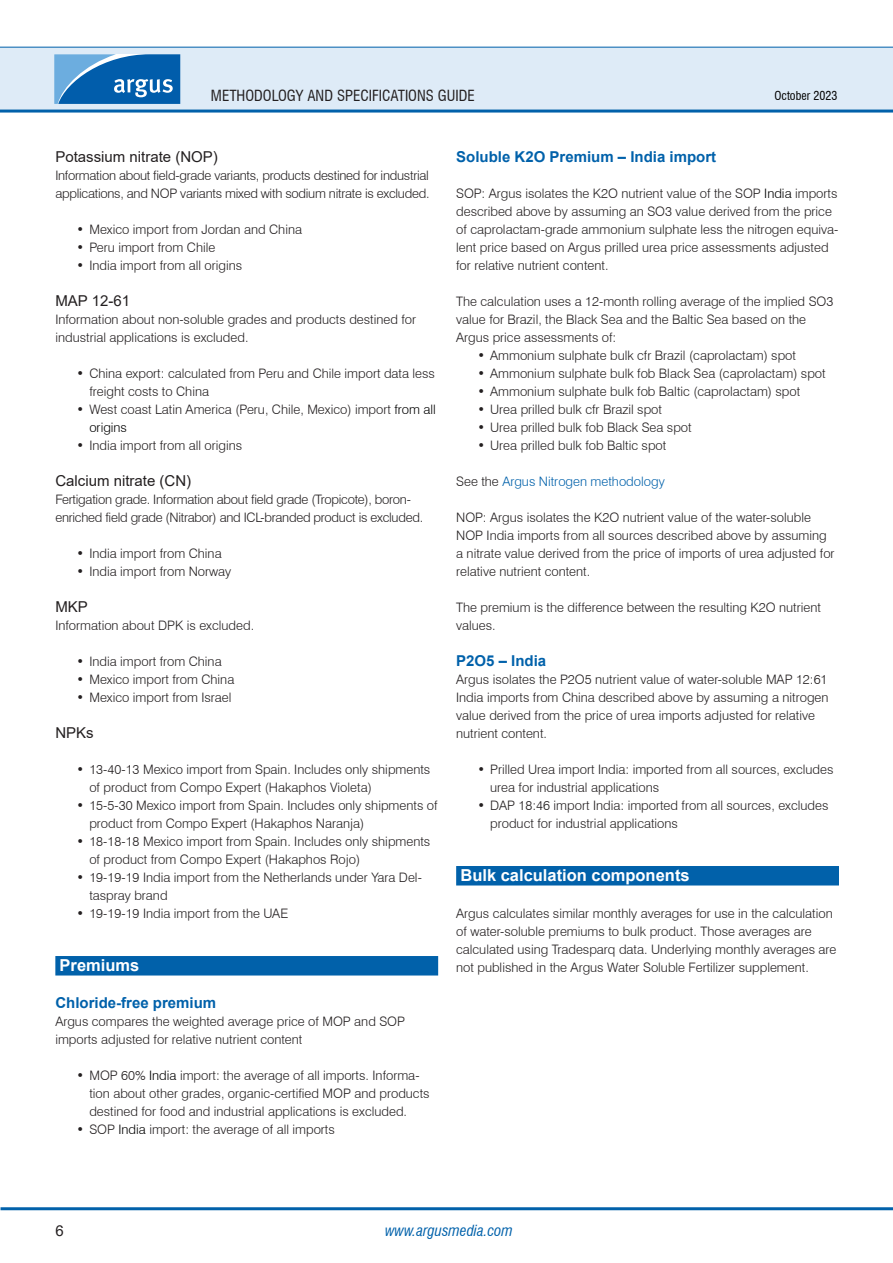
<style>
.page{position:relative;width:893px;height:1263px;background:#fff}
.page>*{position:absolute;margin:0;border:0;box-sizing:border-box;transform-origin:0 0}
.H1_-_Section_header{font:700 16.5px "Arial";color:#fff}
.H2_-_Bold_headline{font:700 15px "Arial";color:#0161aa}
.H3_-_headline__no_bo{font:15px "Arial";color:#231f20}
.t1{font:condensed 15px "Swiss 721 BT";color:#231f20}
.t2{font:italic condensed 15px "Swiss 721 BT";color:#0161aa}
.B2_-_Bullet_text{font:300 13.05px/18px "Swiss 721 BT";color:#231f20}
.P1_-_Body_Text{font:300 13.05px/18px "Swiss 721 BT";color:#231f20}
.P1_-_Body_Text-2{font:300 13.05px/18px "Swiss 721 BT";letter-spacing:-.02em;color:#231f20}
.P1_-_Body_Text-3{font:300 13.05px "Swiss 721 BT";color:#0161aa}
.t3{font:condensed 12px "Swiss 721 BT";color:#000}
.s1{color:#000}
.s2{color:#231f20}
</style>
<div class="page">
<div style="left:0;top:47px;width:893px;height:64px;background:#deebf7"></div>
<hr style="left:0;top:110px;width:893px;height:3px;background:#0161aa">
<hr style="left:0;top:47px;width:893px;height:1px;background:#0161aa">
<hr style="left:1px;top:1207px;width:892px;height:3px;background:#0161aa">
<svg style="left:54px;top:54px;width:126px;height:50px;background:#327ebe"></svg>
<div style="left:55px;top:956px;width:383px;height:19px;background:#0161aa"></div>
<div style="left:456px;top:866px;width:383px;height:19px;background:#0161aa"></div>
<p class="t1" style="left:211px;top:86px;width:265px">METHODOLOGY AND SPECIFICATIONS GUIDE</p>
<p class="t3" style="left:774px;top:88px;width:65px">October 2023</p>
<p class="H3_-_headline__no_bo" style="left:55px;top:146px;width:164px">Potassium nitrate (NOP)</p>
<p class="P1_-_Body_Text-2" style="left:55px;top:166px;width:376px">Information about field-grade variants, products destined for industrial applications, and NOP variants mixed with sodium nitrate is excluded.</p>
<p class="B2_-_Bullet_text" style="left:77px;top:220px;width:227px">• Mexico import from Jordan and China</p>
<p class="B2_-_Bullet_text" style="left:77px;top:238px;width:140px">• Peru import from Chile</p>
<p class="B2_-_Bullet_text" style="left:77px;top:256px;width:167px">• India import from all origins</p>
<p class="H3_-_headline__no_bo" style="left:55px;top:290px;width:76px">MAP 12-61</p>
<p class="P1_-_Body_Text" style="left:55px;top:310px;width:362px">Information about non-soluble grades and products destined for industrial applications is excluded.</p>
<p class="B2_-_Bullet_text" style="left:89px;top:364px;width:347px;text-indent:-13px">• China export: calculated from Peru and Chile import data less freight costs to China</p>
<p class="B2_-_Bullet_text" style="left:89px;top:400px;width:348px;text-indent:-13px">• West coast Latin America (Peru, Chile, Mexico) import <span class="s1">from all origins</span></p>
<p class="B2_-_Bullet_text" style="left:77px;top:436px;width:167px">• India import from all origins</p>
<p class="H3_-_headline__no_bo" style="left:55px;top:470px;width:137px">Calcium nitrate (CN)</p>
<p class="P1_-_Body_Text-2" style="left:55px;top:490px;width:369px">Fertigation grade. Information about field grade (Tropicote), boron&shy;enriched field grade (Nitrabor) and ICL-branded product is excluded.</p>
<p class="B2_-_Bullet_text" style="left:77px;top:544px;width:147px">• India import from China</p>
<p class="B2_-_Bullet_text" style="left:77px;top:562px;width:156px">• India import from Norway</p>
<p class="H3_-_headline__no_bo" style="left:55px;top:596px;width:34px">MKP</p>
<p class="P1_-_Body_Text" style="left:55px;top:616px;width:200px">Information about DPK is excluded.</p>
<p class="B2_-_Bullet_text" style="left:77px;top:652px;width:147px">• India import from China</p>
<p class="B2_-_Bullet_text" style="left:77px;top:670px;width:159px">• Mexico import from China</p>
<p class="B2_-_Bullet_text" style="left:77px;top:688px;width:156px">• Mexico import from Israel</p>
<p class="H3_-_headline__no_bo" style="left:55px;top:722px;width:40px">NPKs</p>
<p class="B2_-_Bullet_text" style="left:89px;top:760px;width:342px;text-indent:-13px">• 13-40-13 Mexico import from Spain. Includes only shipments of product from Compo Expert (Hakaphos Violeta)</p>
<p class="B2_-_Bullet_text" style="left:89px;top:796px;width:350px;text-indent:-13px">• 15-5-30 Mexico import from Spain. Includes only shipments of product from Compo Expert (Hakaphos Naranja)</p>
<p class="B2_-_Bullet_text" style="left:89px;top:832px;width:342px;text-indent:-13px">• 18-18-18 Mexico import from Spain. Includes only shipments of product from Compo Expert (Hakaphos Rojo)</p>
<p class="B2_-_Bullet_text" style="left:89px;top:868px;width:334px;text-indent:-13px">• 19-19-19 India import from the Netherlands under Yara Del&shy;taspray brand</p>
<p class="B2_-_Bullet_text" style="left:77px;top:904px;width:213px">• 19-19-19 India import from the UAE</p>
<p class="H1_-_Section_header" style="left:60px;top:954px;width:81px">Premiums</p>
<p class="H2_-_Bold_headline" style="left:55px;top:992px;width:162px">Chloride-free premium</p>
<p class="P1_-_Body_Text" style="left:55px;top:1012px;width:351px">Argus compares the weighted average price of MOP and SOP imports adjusted for relative nutrient content</p>
<p class="B2_-_Bullet_text" style="left:89px;top:1066px;width:342px;text-indent:-13px">• MOP 60% <span class="s1">India</span> import: the average of all imports. Informa&shy;tion about other grades, organic-certified MOP and products destined for food and industrial applications is excluded.</p>
<p class="B2_-_Bullet_text" style="left:77px;top:1120px;width:260px">• SOP <span class="s1">India</span> import: the average of all imports</p>
<p class="H2_-_Bold_headline" style="left:456px;top:146px;width:262px">Soluble K2O Premium – India import</p>
<p class="P1_-_Body_Text" style="left:456px;top:184px;width:384px">SOP: Argus isolates the K2O nutrient value of the SOP <span class="s1">India</span> imports described above by assuming an SO3 value derived from the price of caprolactam-grade ammonium sulphate less the nitrogen equiva&shy;lent price based on Argus prilled urea price assessments adjusted for relative nutrient content.</p>
<p class="P1_-_Body_Text" style="left:456px;top:292px;width:379px">The calculation uses a 12-month rolling average of the implied SO3 value for Brazil, the Black Sea and the Baltic Sea based on the<br>Argus price assessments of:</p>
<p class="B2_-_Bullet_text" style="left:477px;top:346px;width:320px">• Ammonium sulphate bulk cfr Brazil (caprolactam) spot</p>
<p class="B2_-_Bullet_text" style="left:477px;top:364px;width:350px">• Ammonium sulphate bulk fob Black Sea (caprolactam) spot</p>
<p class="B2_-_Bullet_text" style="left:477px;top:382px;width:324px">• Ammonium sulphate bulk fob Baltic (caprolactam) spot</p>
<p class="B2_-_Bullet_text" style="left:477px;top:400px;width:186px">• Urea prilled bulk cfr Brazil spot</p>
<p class="B2_-_Bullet_text" style="left:477px;top:418px;width:216px">• Urea prilled bulk fob Black Sea spot</p>
<p class="B2_-_Bullet_text" style="left:477px;top:436px;width:190px">• Urea prilled bulk fob Baltic spot</p>
<p class="P1_-_Body_Text-3" style="left:456px;top:473px;width:210px"><span class="s2">See the</span> Argus Nitrogen methodology</p>
<p class="P1_-_Body_Text" style="left:456px;top:508px;width:380px">NOP: Argus isolates the K2O nutrient value of the water-soluble NOP India imports from all sources described above by assuming a nitrate value derived from the price of imports of urea adjusted for relative nutrient content.</p>
<p class="P1_-_Body_Text" style="left:456px;top:598px;width:366px">The premium is the difference between the resulting K2O nutrient values.</p>
<p class="H2_-_Bold_headline" style="left:456px;top:650px;width:92px">P2O5 – India</p>
<p class="P1_-_Body_Text" style="left:456px;top:670px;width:374px">Argus isolates the P2O5 nutrient value of water-soluble MAP 12:61<br>India imports from China described above by assuming a nitrogen value derived from the price of urea imports adjusted for relative nutrient content.</p>
<p class="B2_-_Bullet_text" style="left:490px;top:760px;width:345px;text-indent:-13px">• Prilled Urea import India: imported from all sources, excludes urea for industrial applications</p>
<p class="B2_-_Bullet_text" style="left:490px;top:796px;width:340px;text-indent:-13px">• DAP 18:46 import India: imported from all sources, excludes product for industrial applications</p>
<p class="H1_-_Section_header" style="left:460px;top:864px;width:231px">Bulk calculation components</p>
<p class="P1_-_Body_Text" style="left:456px;top:904px;width:382px">Argus calculates similar monthly averages for use in the calculation of water-soluble premiums to bulk product. Those averages are calculated using Tradesparq data. Underlying monthly averages are not published in the Argus Water Soluble Fertilizer supplement.</p>
<p class="H3_-_headline__no_bo" style="left:55px;top:1220px;width:10px">6</p>
<p class="t2" style="left:385px;top:1221px;width:129px">www.argusmedia.com</p>
</div>
